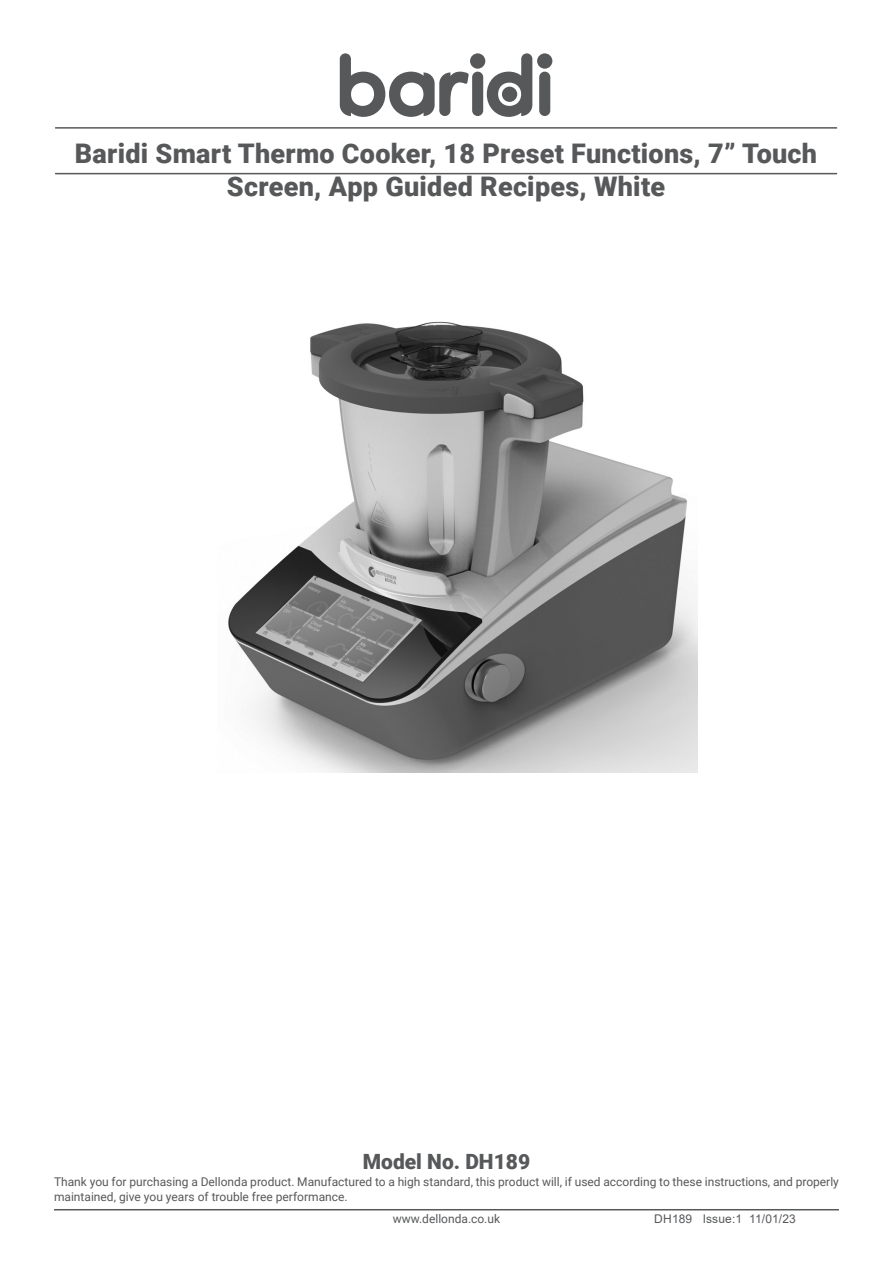
<style>
.page{position:relative;width:893px;height:1263px;background:#fff}
.page>*{position:absolute;margin:0;border:0;box-sizing:border-box;transform-origin:0 0}
.Product_Header{font:900 27px/33.8px "Roboto";letter-spacing:.01em;color:#57585a;text-align:center}
.Model_Number{font:900 21px "Roboto";color:#57585a}
.Copy__Justified{font:12px/15px "Roboto";color:#57585a}
.Body{font:12px "Arial";letter-spacing:.01em;color:#57585a}
.Page_Footer{font:12px "Roboto";color:#57585a}
</style>
<div class="page">
<hr style="left:55px;top:127px;width:782px;height:2px;background:#57585a">
<hr style="left:55px;top:173px;width:782px;height:1px;background:#57585a">
<svg style="left:340px;top:53px;width:129px;height:64px"></svg>
<div style="left:472px;top:72px;width:11px;height:44px;background:#57585a;border-radius:6px"></div>
<svg style="left:487px;top:53px;width:45px;height:64px"></svg>
<div style="left:539px;top:72px;width:11px;height:44px;background:#57585a;border-radius:6px"></div>
<div style="left:470px;top:53px;width:15px;height:16px;background:#57585a;border-radius:50%"></div>
<div style="left:537px;top:53px;width:15px;height:16px;background:#57585a;border-radius:50%"></div>
<div style="left:502px;top:87px;width:15px;height:15px;background:#57585a;border-radius:50%"></div>
<hr style="left:54px;top:1209px;width:785px;height:1px;background:#57585a">
<img style="left:228px;top:321px;width:469px;height:452px">
<p class="Product_Header" style="left:75px;top:135px;width:744px">Baridi Smart Thermo Cooker, 18 Preset Functions, 7” Touch<br>Screen, App Guided Recipes, White</p>
<p class="Model_Number" style="left:363px;top:1147px;width:169px">Model No. DH189</p>
<p class="Copy__Justified" style="left:54px;top:1174px;width:786px">Thank you for purchasing a Dellonda product. Manufactured to a high standard, this product will, if used according to these instructions, and properly maintained, give you years of trouble free performance.</p>
<p class="Page_Footer" style="left:393px;top:1210px;width:109px">www.dellonda.co.uk</p>
<p class="Body" style="left:654px;top:1210px;width:143px">DH189 Issue:1 11/01/23</p>
</div>
